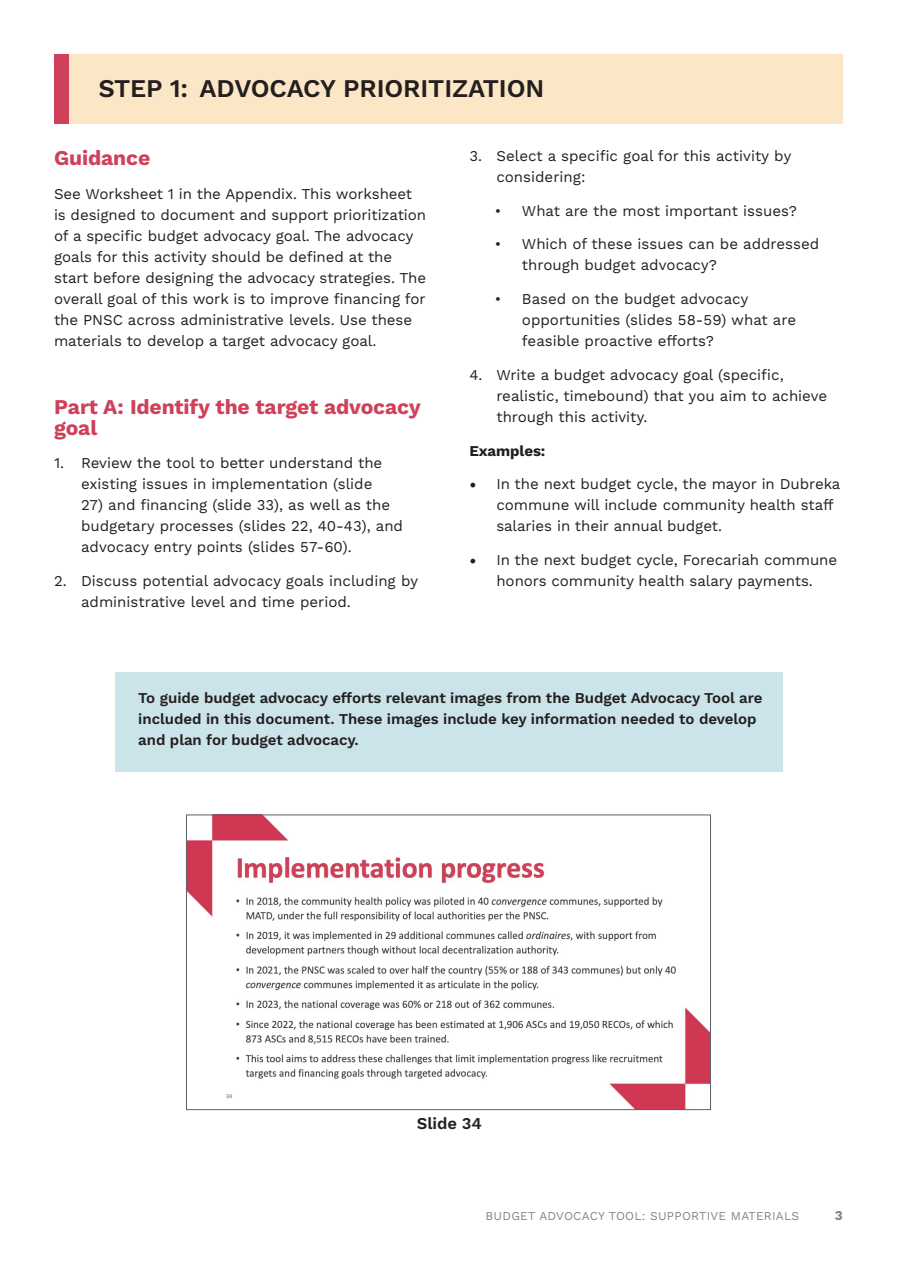
<style>
.page{position:relative;width:897px;height:1264px;background:#fff}
.page>*{position:absolute;margin:0;border:0;box-sizing:border-box;transform-origin:0 0}
.t1{font:600 25.5px "Work Sans";letter-spacing:-.005em;color:#231f20}
.t2{font:700 21px/21px "Work Sans";letter-spacing:-.005em;color:#cf405a}
.t3{font:600 16.5px "Work Sans";letter-spacing:-.005em;color:#231f20}
.t4{font:15px/21px "Work Sans";letter-spacing:-.005em;color:#231f20}
.t5{font:600 15px/21px "Work Sans";letter-spacing:-.005em;color:#231f20}
.t6{font:700 15px "Work Sans";letter-spacing:-.005em;color:#231f20}
.t7{font:700 13.5px "Work Sans";color:#7d878d}
.t8{font:12px "Work Sans";letter-spacing:.02em;color:#7e888e}
.s1{font-family:"Minion Pro";font-size:18px}
</style>
<div class="page">
<div style="left:115px;top:672px;width:668px;height:99px;background:#cbe4e9"></div>
<div style="left:54px;top:54px;width:788px;height:70px;background:#fbe6c6"></div>
<div style="left:54px;top:54px;width:15px;height:70px;background:#cf405a"></div>
<img style="left:188px;top:816px;width:520px;height:292px">
<div style="left:186px;top:814px;width:524px;height:296px;border:1px solid #5c6167"></div>
<p class="t1" style="left:98px;top:74px;width:447px">STEP 1: ADVOCACY PRIORITIZATION</p>
<p class="t2" style="left:54px;top:149px;width:98px">Guidance</p>
<p class="t4" style="left:54px;top:184px;width:373px">See Worksheet 1 in the Appendix. This worksheet is designed to document and support prioritization of a specific budget advocacy goal. The advocacy goals for this activity should be defined at the start before designing the advocacy strategies. The overall goal of this work is to improve financing for the PNSC across administrative levels. Use these materials to develop a target advocacy goal.</p>
<p class="t2" style="left:54px;top:397px;width:368px">Part A: Identify the target advocacy goal</p>
<p class="t4" style="left:81px;top:453px;width:303px;text-indent:-27px">1. Review the tool to better understand the existing issues in implementation (slide</p>
<p class="t4" style="left:81px;top:495px;width:323px">27) and financing (slide 33), as well as the budgetary processes (slides 22, 40-43), and advocacy entry points (slides 57-60).</p>
<p class="t4" style="left:81px;top:571px;width:339px;text-indent:-27px">2. Discuss potential advocacy goals including by administrative level and time period.</p>
<p class="t4" style="left:496px;top:146px;width:296px;text-indent:-27px">3. Select a specific goal for this activity by considering:</p>
<p class="t4" style="left:495px;top:201px;width:303px">• What are the most important issues?</p>
<p class="t4" style="left:522px;top:234px;width:299px;text-indent:-27px">• Which of these issues can be addressed through budget advocacy?</p>
<p class="t4" style="left:522px;top:289px;width:275px;text-indent:-27px">• Based on the budget advocacy opportunities (slides 58-59) what are feasible proactive efforts?</p>
<p class="t4" style="left:496px;top:365px;width:332px;text-indent:-27px">4. Write a budget advocacy goal (specific, realistic, timebound) that you aim to achieve through this activity.</p>
<p class="t6" style="left:469px;top:442px;width:78px">Examples:</p>
<p class="t4" style="left:496px;top:474px;width:345px;text-indent:-27px"><span class="s1">•</span> In the next budget cycle, the mayor in Dubreka commune will include community health staff salaries in their annual budget.</p>
<p class="t4" style="left:469px;top:550px;width:369px;text-align:center"><span class="s1">•</span> In the next budget cycle, Forecariah commune honors community health salary payments.</p>
<p class="t5" style="left:138px;top:688px;width:625px">To guide budget advocacy efforts relevant images from the Budget Advocacy Tool are included in this document. These images include key information needed to develop and plan for budget advocacy.</p>
<p class="t3" style="left:417px;top:1114px;width:67px">Slide 34</p>
<p class="t8" style="left:485px;top:1209px;width:315px">BUDGET ADVOCACY TOOL: SUPPORTIVE MATERIALS</p>
<p class="t7" style="left:834px;top:1207px;width:10px">3</p>
</div>
